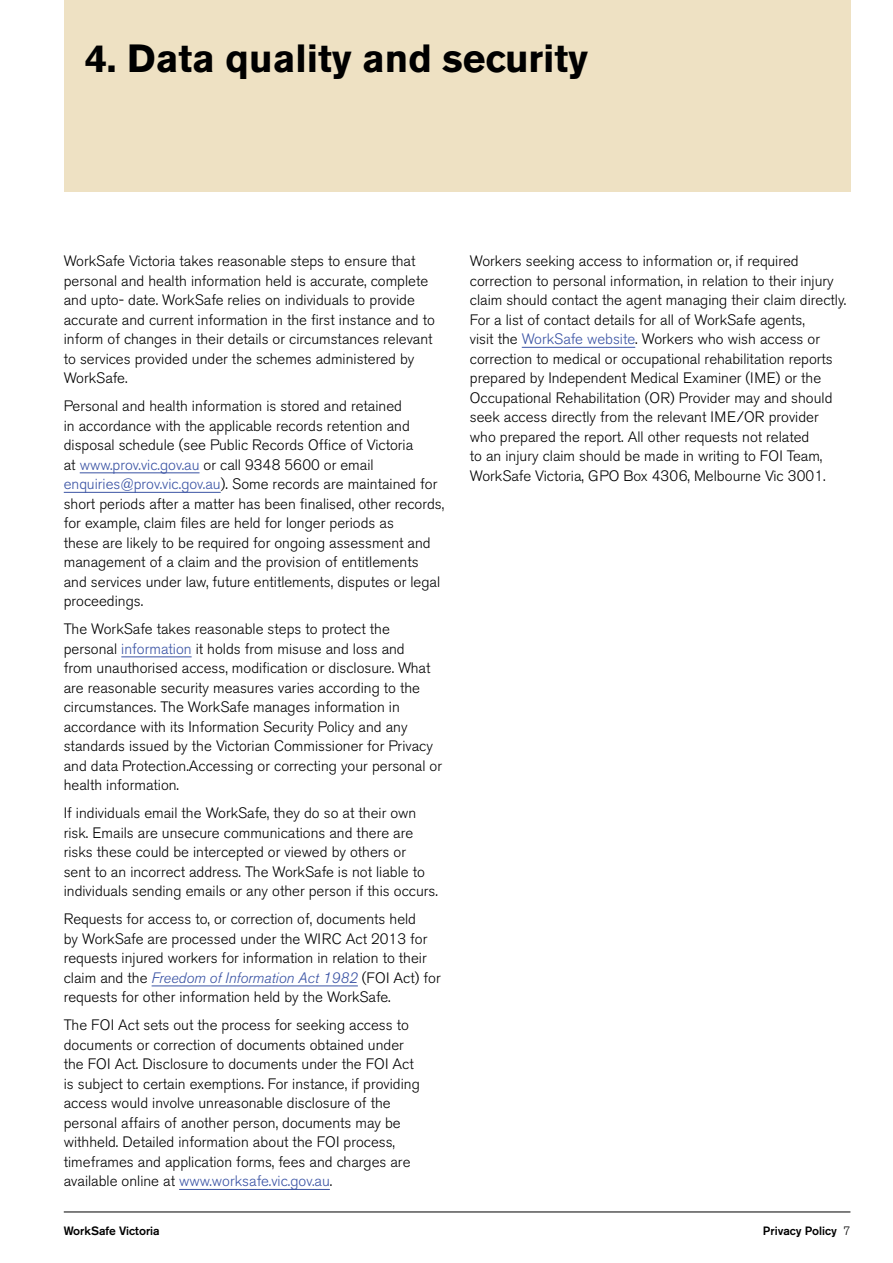
<style>
.page{position:relative;width:893px;height:1263px;background:#fff}
.page>*{position:absolute;margin:0;border:0;box-sizing:border-box;transform-origin:0 0}
.t1{font:700 39px "Akzidenz Grotesk BE";color:#000}
.t2{font:300 15px/19.5px "Akzidenz Grotesk BE";color:#000}
.t3{font:500 12px "Akzidenz Grotesk BE";color:#000}
.s1{color:#3a53a4}
.s2{font-style:italic;color:#3a53a4}
.s3{font-weight:300}
</style>
<div class="page">
<div style="left:64px;top:0;width:786px;height:191px;background:#eee1c3"></div>
<hr style="left:64px;top:1212px;width:786px;height:1px;background:#000">
<hr style="left:80px;top:472px;width:120px;height:1px;background:#3a53a4">
<hr style="left:64px;top:492px;width:157px;height:1px;background:#3a53a4">
<hr style="left:121px;top:656px;width:71px;height:1px;background:#3a53a4">
<hr style="left:152px;top:985px;width:206px;height:1px;background:#3a53a4">
<hr style="left:179px;top:1189px;width:151px;height:1px;background:#3a53a4">
<hr style="left:522px;top:347px;width:113px;height:1px;background:#3a53a4">
<h1 class="t1" style="left:85px;top:36px;width:504px">4. Data quality and security</h1>
<p class="t2" style="left:64px;top:252px;width:373px">WorkSafe Victoria takes reasonable steps to ensure that personal and health information held is accurate, complete and upto- date. WorkSafe relies on individuals to provide accurate and current information in the first instance and to inform of changes in their details or circumstances relevant to services provided under the schemes administered by WorkSafe.</p>
<p class="t2" style="left:64px;top:397px;width:382px">Personal and health information is stored and retained<br>in accordance with the applicable records retention and disposal schedule (see Public Records Office of Victoria<br>at <span class="s1">www.prov.vic.gov.au</span> or call 9348 5600 or email <span class="s1">enquiries@prov.vic.gov.au</span>). Some records are maintained for short periods after a matter has been finalised, other records, for example, claim files are held for longer periods as<br>these are likely to be required for ongoing assessment and management of a claim and the provision of entitlements and services under law, future entitlements, disputes or legal proceedings.</p>
<p class="t2" style="left:64px;top:620px;width:380px">The WorkSafe takes reasonable steps to protect the personal <span class="s1">information</span> it holds from misuse and loss and<br>from unauthorised access, modification or disclosure. What are reasonable security measures varies according to the circumstances. The WorkSafe manages information in accordance with its Information Security Policy and any standards issued by the Victorian Commissioner for Privacy and data Protection.Accessing or correcting your personal or health information.</p>
<p class="t2" style="left:64px;top:804px;width:376px">If individuals email the WorkSafe, they do so at their own risk. Emails are unsecure communications and there are risks these could be intercepted or viewed by others or<br>sent to an incorrect address. The WorkSafe is not liable to individuals sending emails or any other person if this occurs.</p>
<p class="t2" style="left:64px;top:910px;width:378px">Requests for access to, or correction of, documents held<br>by WorkSafe are processed under the WIRC Act 2013 for requests injured workers for information in relation to their claim and the <span class="s2">Freedom of Information Act 1982</span> (FOI Act) for requests for other information held by the WorkSafe.</p>
<p class="t2" style="left:64px;top:1016px;width:358px">The FOI Act sets out the process for seeking access to documents or correction of documents obtained under the FOI Act. Disclosure to documents under the FOI Act is subject to certain exemptions. For instance, if providing access would involve unreasonable disclosure of the personal affairs of another person, documents may be withheld. Detailed information about the FOI process, timeframes and application forms, fees and charges are available online at <span class="s1">www.worksafe.vic.gov.au</span>.</p>
<p class="t2" style="left:470px;top:252px;width:378px">Workers seeking access to information or, if required correction to personal information, in relation to their injury claim should contact the agent managing their claim directly.<br>For a list of contact details for all of WorkSafe agents,<br>visit the <span class="s1">WorkSafe website</span>. Workers who wish access or correction to medical or occupational rehabilitation reports prepared by Independent Medical Examiner (IME) or the Occupational Rehabilitation (OR) Provider may and should seek access directly from the relevant IME/OR provider who prepared the report. All other requests not related<br>to an injury claim should be made in writing to FOI Team, WorkSafe Victoria, GPO Box 4306, Melbourne Vic 3001.</p>
<p class="t3" style="left:64px;top:1223px;width:98px">WorkSafe Victoria</p>
<p class="t3" style="left:763px;top:1223px;width:89px">Privacy Policy <span class="s3">7</span></p>
</div>
